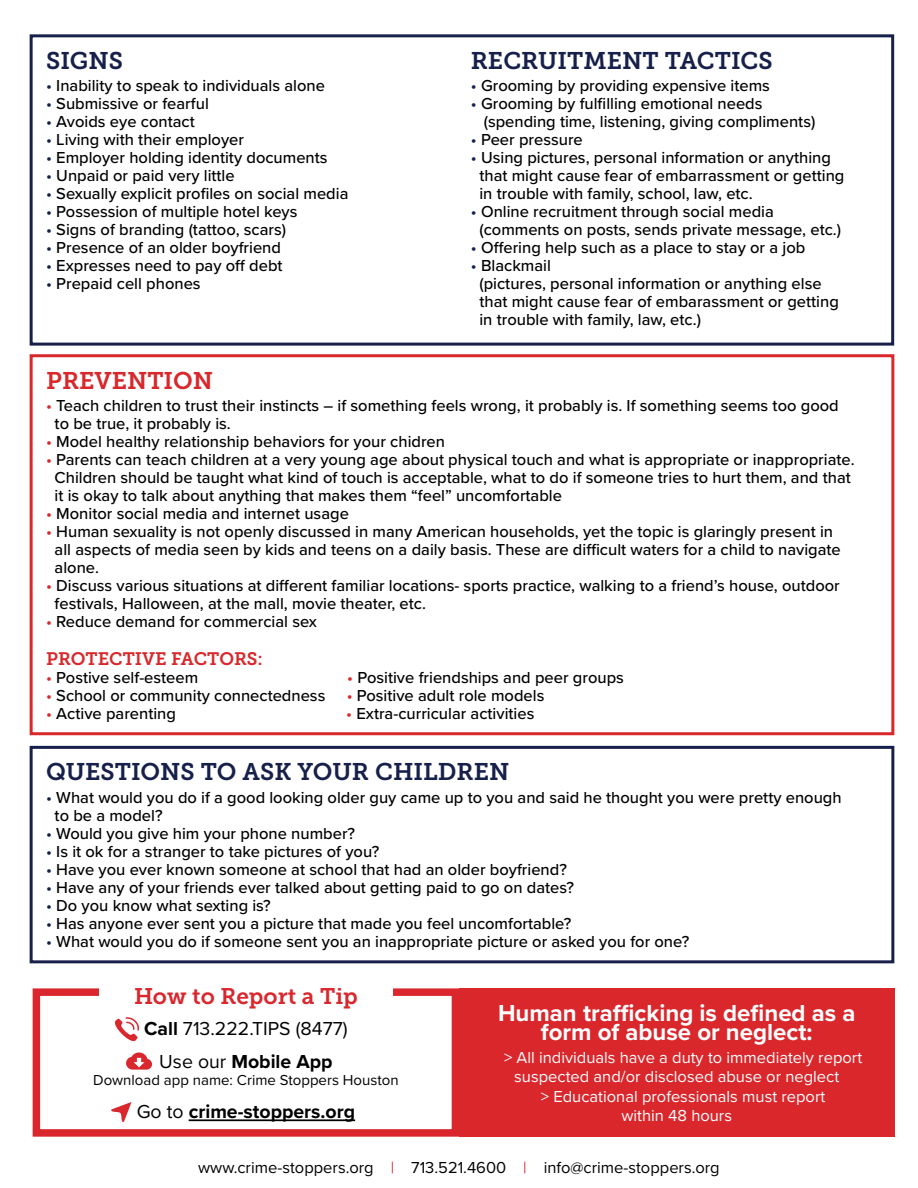
<style>
.page{position:relative;width:918px;height:1188px;background:#fff}
.page>*{position:absolute;margin:0;border:0;box-sizing:border-box;transform-origin:0 0}
.t1{font:24px "Museo Slab 700";color:#16204a}
.t2{font:700 24px/19.5px "Proxima Nova";color:#fff;text-align:center}
.t3{font:24px "Museo Slab 700";color:#d8282c}
.t4{font:22.5px "Museo Slab 700";color:#d9272d}
.t5{font:19.5px/33px "Proxima Nova";color:#000;text-align:center}
.t6{font:700 19.5px "Proxima Nova";color:#000}
.t7{font:18px "Museo Slab 700";color:#d8282c}
.t8{font:500 16.5px/18px "Proxima Nova";color:#000}
.t9{font:16.5px "Proxima Nova";color:#fff}
.t10{font:16.5px "Proxima Nova";color:#000101}
.t11{font:15px "Proxima Nova";color:#000}
.s1{color:#16204a}
.s2{color:#d8282c}
.s3{font-weight:700}
.s4{font-weight:400}
.s5{color:#d9272d}
</style>
<div class="page">
<div style="left:30px;top:34px;width:864px;height:312px;border:3px solid #16204a"></div>
<div style="left:30px;top:354px;width:864px;height:381px;border:3px solid #d8282c"></div>
<div style="left:30px;top:746px;width:864px;height:217px;border:3px solid #16204a"></div>
<div style="left:33px;top:988px;width:426px;height:149px;border:8px solid #d9272d"></div>
<div style="left:99px;top:974px;width:294px;height:44px;background:#fff"></div>
<hr style="left:189px;top:1119px;width:166px;height:2px;background:#000">
<svg style="left:111px;top:1102px;width:21px;height:20px"></svg>
<svg style="left:126px;top:1052px;width:26px;height:18px"></svg>
<svg style="left:115px;top:1017px;width:24px;height:24px"></svg>
<div style="left:459px;top:988px;width:435px;height:149px;background:#d9272c"></div>
<h1 class="t1" style="left:46px;top:47px;width:78px">SIGNS</h1>
<p class="t8" style="left:46px;top:76px;width:280px"><span class="s1">•</span> Inability to speak to individuals alone</p>
<p class="t8" style="left:46px;top:94px;width:164px"><span class="s1">•</span> Submissive or fearful</p>
<p class="t8" style="left:46px;top:112px;width:150px"><span class="s1">•</span> Avoids eye contact</p>
<p class="t8" style="left:46px;top:130px;width:199px"><span class="s1">•</span> Living with their employer</p>
<p class="t8" style="left:46px;top:148px;width:283px"><span class="s1">•</span> Employer holding identity documents</p>
<p class="t8" style="left:46px;top:166px;width:190px"><span class="s1">•</span> Unpaid or paid very little</p>
<p class="t8" style="left:46px;top:184px;width:304px"><span class="s1">•</span> Sexually explicit profiles on social media</p>
<p class="t8" style="left:46px;top:202px;width:253px"><span class="s1">•</span> Possession of multiple hotel keys</p>
<p class="t8" style="left:46px;top:220px;width:242px"><span class="s1">•</span> Signs of branding (tattoo, scars)</p>
<p class="t8" style="left:46px;top:238px;width:236px"><span class="s1">•</span> Presence of an older boyfriend</p>
<p class="t8" style="left:46px;top:256px;width:238px"><span class="s1">•</span> Expresses need to pay off debt</p>
<p class="t8" style="left:46px;top:274px;width:156px"><span class="s1">•</span> Prepaid cell phones</p>
<h1 class="t1" style="left:471px;top:47px;width:303px">RECRUITMENT TACTICS</h1>
<p class="t8" style="left:471px;top:76px;width:301px"><span class="s1">•</span> Grooming by providing expensive items</p>
<p class="t8" style="left:484px;top:94px;width:333px;text-indent:-13px"><span class="s1">•</span> Grooming by fulfilling emotional needs (spending time, listening, giving compliments)</p>
<p class="t8" style="left:471px;top:130px;width:113px"><span class="s1">•</span> Peer pressure</p>
<p class="t8" style="left:479px;top:148px;width:367px;text-indent:-9px"><span class="s1">•</span> Using pictures, personal information or anything that might cause fear of embarrassment or getting in trouble with family, school, law, etc.</p>
<p class="t8" style="left:479px;top:202px;width:363px;text-indent:-9px"><span class="s1">•</span> Online recruitment through social media (comments on posts, sends private message, etc.)</p>
<p class="t8" style="left:471px;top:238px;width:336px"><span class="s1">•</span> Offering help such as a place to stay or a job</p>
<p class="t8" style="left:479px;top:256px;width:361px;text-indent:-9px"><span class="s1">•</span> Blackmail<br>(pictures, personal information or anything else that might cause fear of embarassment or getting in trouble with family, law, etc.)</p>
<h1 class="t3" style="left:46px;top:367px;width:168px">PREVENTION</h1>
<p class="t8" style="left:55px;top:396px;width:786px;text-indent:-9px"><span class="s2">•</span> Teach children to trust their instincts – if something feels wrong, it probably is. If something seems too good to be true, it probably is.</p>
<p class="t8" style="left:46px;top:432px;width:401px"><span class="s2">•</span> Model healthy relationship behaviors for your chidren</p>
<p class="t8" style="left:55px;top:450px;width:802px;text-indent:-9px"><span class="s2">•</span> Parents can teach children at a very young age about physical touch and what is appropriate or inappropriate.<br>Children should be taught what kind of touch is acceptable, what to do if someone tries to hurt them, and that it is okay to talk about anything that makes them “feel” uncomfortable</p>
<p class="t8" style="left:46px;top:504px;width:304px"><span class="s2">•</span> Monitor social media and internet usage</p>
<p class="t8" style="left:55px;top:522px;width:788px;text-indent:-9px"><span class="s2">•</span> Human sexuality is not openly discussed in many American households, yet the topic is glaringly present in all aspects of media seen by kids and teens on a daily basis. These are difficult waters for a child to navigate alone.</p>
<p class="t8" style="left:55px;top:576px;width:787px;text-indent:-9px"><span class="s2">•</span> Discuss various situations at different familiar locations- sports practice, walking to a friend’s house, outdoor festivals, Halloween, at the mall, movie theater, etc.</p>
<p class="t8" style="left:46px;top:612px;width:272px"><span class="s2">•</span> Reduce demand for commercial sex</p>
<p class="t7" style="left:46px;top:648px;width:218px">PROTECTIVE FACTORS:</p>
<p class="t8" style="left:46px;top:668px;width:154px"><span class="s2">•</span> Postive self-esteem</p>
<p class="t8" style="left:347px;top:668px;width:278px"><span class="s2">•</span> Positive friendships and peer groups</p>
<p class="t8" style="left:46px;top:686px;width:281px"><span class="s2">•</span> School or community connectedness</p>
<p class="t8" style="left:347px;top:686px;width:199px"><span class="s2">•</span> Positive adult role models</p>
<p class="t8" style="left:46px;top:704px;width:131px"><span class="s2">•</span> Active parenting</p>
<p class="t8" style="left:346px;top:704px;width:190px"><span class="s2">•</span> Extra-curricular activities</p>
<h1 class="t1" style="left:46px;top:758px;width:465px">QUESTIONS TO ASK YOUR CHILDREN</h1>
<p class="t8" style="left:55px;top:788px;width:789px;text-indent:-9px"><span class="s1">•</span> What would you do if a good looking older guy came up to you and said he thought you were pretty enough to be a model?</p>
<p class="t8" style="left:46px;top:824px;width:311px"><span class="s1">•</span> Would you give him your phone number?</p>
<p class="t8" style="left:46px;top:842px;width:335px"><span class="s1">•</span> Is it ok for a stranger to take pictures of you?</p>
<p class="t8" style="left:46px;top:860px;width:522px"><span class="s1">•</span> Have you ever known someone at school that had an older boyfriend?</p>
<p class="t8" style="left:46px;top:878px;width:529px"><span class="s1">•</span> Have any of your friends ever talked about getting paid to go on dates?</p>
<p class="t8" style="left:46px;top:896px;width:226px"><span class="s1">•</span> Do you know what sexting is?</p>
<p class="t8" style="left:46px;top:914px;width:527px"><span class="s1">•</span> Has anyone ever sent you a picture that made you feel uncomfortable?</p>
<p class="t8" style="left:46px;top:932px;width:645px"><span class="s1">•</span> What would you do if someone sent you an inappropriate picture or asked you for one?</p>
<h2 class="t4" style="left:134px;top:984px;width:225px">How to Report a Tip</h2>
<p class="t5" style="left:144px;top:1011px;width:205px"><span class="s3">Call</span> 713.222.TIPS (8477)<br>Use our <span class="s3">Mobile App</span></p>
<p class="t11" style="left:93px;top:1068px;width:307px">Download app name: Crime Stoppers Houston</p>
<p class="t6" style="left:137px;top:1097px;width:220px"><span class="s4">Go to</span> crime-stoppers.org</p>
<h1 class="t2" style="left:498px;top:1003px;width:359px">Human trafficking is defined as a form of abuse or neglect:</h1>
<p class="t9" style="left:504px;top:1045px;width:360px">&gt; All individuals have a duty to immediately report</p>
<p class="t9" style="left:514px;top:1065px;width:326px">suspected and/or disclosed abuse or neglect</p>
<p class="t9" style="left:541px;top:1084px;width:286px">&gt; Educational professionals must report</p>
<p class="t9" style="left:621px;top:1104px;width:112px">within 48 hours</p>
<p class="t10" style="left:198px;top:1155px;width:523px">www.crime-stoppers.org <span class="s5">|</span> 713.521.4600 <span class="s5">|</span> info@crime-stoppers.org</p>
</div>
